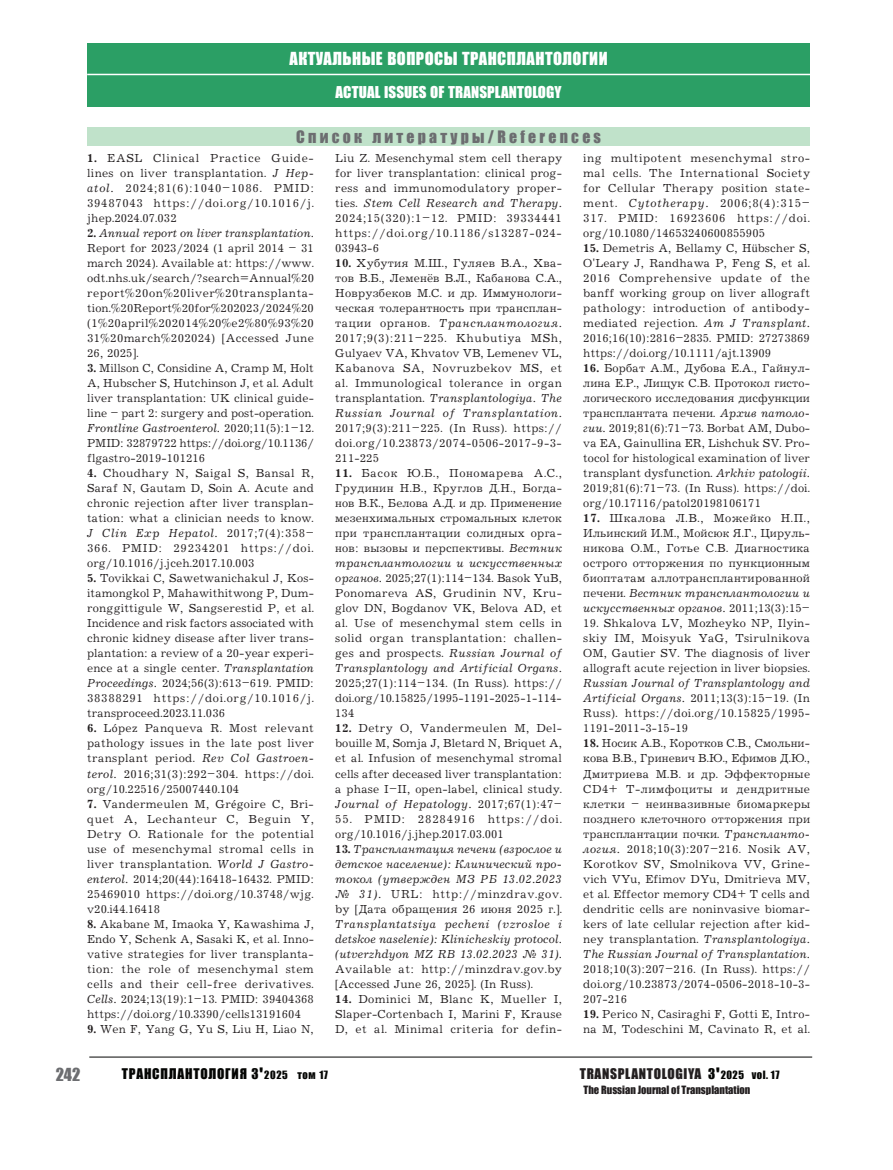
<style>
.page{position:relative;width:893px;height:1170px;background:#fff}
.page>*{position:absolute;margin:0;border:0;box-sizing:border-box;transform-origin:0 0}
.t1{font:16.5px "Impact";letter-spacing:.025em;color:#fff}
.t2{font:16.5px "Impact";color:#6c6d70}
.t3{font:15.75px "Impact";letter-spacing:.205em;color:#6c6d70}
.t4{font:15px "Impact";letter-spacing:.005em;color:#fff}
.t5{font:13.5px "Impact";letter-spacing:.055em;color:#040503}
.t6{font:13.5px "Impact";letter-spacing:.05em;color:#231f20}
.t7{font:12px/15px "Journal C";letter-spacing:.015em;color:#231f20;text-align:justify}
.t8{font:italic 12px/15px "Journal C";letter-spacing:.01em;color:#231f20;text-align:justify}
.t9{font:12px/15px "Journal C";letter-spacing:.07em;color:#231f20}
.t10{font:10.5px "Impact";color:#231f20}
.t11{font:10.5px "Impact";letter-spacing:.05em;color:#040503}
.s1{font-weight:700}
.s2{font-style:italic}
.s3{font-family:"PT Serif";font-size:10.5px}
.s4{font-weight:700;font-style:normal}
.s5{font-style:normal}
.s6{font-size:19.5px}
.s7{font-size:10.5px}
.s8{color:#040503}
.s9{font-size:19.5px;color:#040503}
</style>
<div class="page">
<hr style="left:89px;top:1056px;width:723px;height:1px;background:#040503">
<div style="left:87px;top:43px;width:723px;height:64px;background:#2b9f65"></div>
<hr style="left:87px;top:74px;width:723px;height:1px;background:#fff">
<div style="left:87px;top:127px;width:723px;height:19px;background:#c0e2ca"></div>
<h1 class="t1" style="left:290px;top:46px;width:319px">АКТУАЛЬНЫЕ ВОПРОСЫ ТРАНСПЛАНТОЛОГИИ</h1>
<p class="t4" style="left:336px;top:81px;width:228px">ACTUAL ISSUES OF TRANSPLANTOLOGY</p>
<h2 class="t3" style="left:296px;top:124px;width:306px">Список литературы/References</h2>
<p class="t7" style="left:87px;top:151px;width:228px"><span class="s1">1.</span> EASL Clinical Practice Guide&shy;lines on liver transplantation. <span class="s2">J Hep&shy;atol.</span> 2024;81(6):1040–1086. PMID:<br>39487043 https://doi.org/10.1016/j. jhep.2024.07.032</p>
<p class="t7" style="left:87px;top:226px;width:228px"><span class="s1">2.</span> <span class="s2">Annual report on liver transplantation.<br></span>Report for 2023/2024 (1 april 2014 – 31 march 2024). Available at: https://www. odt.nhs.uk/search/?search=Annual%20 report%20on%20liver%20transplanta&shy;tion.%20Report%20for%202023/2024%20 (1%20april%202014%20%e2%80%93%20<br>31%20march%202024) [Accessed June 26, 2025].</p>
<p class="t7" style="left:87px;top:361px;width:228px"><span class="s1">3.</span> Millson C, Considine A, Cramp M, Holt A, Hubscher S, Hutchinson J, et al. Adult liver transplantation: UK clinical guide&shy;line – part 2: surgery and post-operation.<br><span class="s2">Frontline Gastroenterol.</span> 2020;11(5):1–12.<br>PMID: 32879722 https://doi.org/10.1136/ flgastro-2019-101216</p>
<p class="t7" style="left:87px;top:466px;width:228px"><span class="s1">4.</span> Choudhary N, Saigal S, Bansal R, Saraf N, Gautam D, Soin A. Acute and chronic rejection after liver transplan&shy;tation: what a clinician needs to know.<br><span class="s2">J Clin Exp Hepatol.</span> 2017;7(4):358– 366. PMID: 29234201 https://doi. org/10.1016/j.jceh.2017.10.003</p>
<p class="t7" style="left:87px;top:571px;width:228px"><span class="s1">5.</span> Tovikkai C, Sawetwanichakul J, Kos&shy;itamongkol P, Mahawithitwong P, Dum&shy;ronggittigule W, Sangserestid P, et al.<br>Incidence and risk factors associated with chronic kidney disease after liver trans&shy;plantation: a review of a 20-year experi&shy;ence at a single center. <span class="s2">Transplantation Proceedings.</span> 2024;56(3):613–619. PMID:<br>38388291 https://doi.org/10.1016/j. transproceed.2023.11.036</p>
<p class="t7" style="left:87px;top:721px;width:228px"><span class="s1">6.</span> L<span class="s3">ó</span>pez Panqueva R. Most relevant pathology issues in the late post liver transplant period. <span class="s2">Rev Col Gastroen&shy;terol.</span> 2016;31(3):292–304. https://doi. org/10.22516/25007440.104</p>
<p class="t7" style="left:87px;top:796px;width:228px"><span class="s1">7.</span> Vandermeulen M, Gr<span class="s3">é</span>goire C, Bri&shy;quet A, Lechanteur C, Beguin Y, Detry O. Rationale for the potential use of mesenchymal stromal cells in liver transplantation. <span class="s2">World J Gastro&shy;enterol.</span> 2014;20(44):16418-16432. PMID:<br>25469010 https://doi.org/10.3748/wjg. v20.i44.16418</p>
<p class="t7" style="left:87px;top:916px;width:228px"><span class="s1">8.</span> Akabane M, Imaoka Y, Kawashima J, Endo Y, Schenk A, Sasaki K, et al. Inno&shy;vative strategies for liver transplanta&shy;tion: the role of mesenchymal stem cells and their cell-free derivatives.<br><span class="s2">Cells.</span> 2024;13(19):1–13. PMID: 39404368 https://doi.org/10.3390/cells13191604</p>
<p class="t7" style="left:87px;top:1021px;width:228px"><span class="s1">9.</span> Wen F, Yang G, Yu S, Liu H, Liao N,</p>
<p class="t7" style="left:335px;top:151px;width:228px">Liu Z. Mesenchymal stem cell therapy for liver transplantation: clinical prog&shy;ress and immunomodulatory proper&shy;ties. <span class="s2">Stem Cell Research and Therapy.<br></span>2024;15(320):1–12. PMID: 39334441 https://doi.org/10.1186/s13287-024- 03943-6</p>
<p class="t7" style="left:335px;top:256px;width:228px"><span class="s1">10.</span> Хубутия М.Ш., Гуляев В.А., Хва&shy;тов В.Б., Леменёв В.Л., Кабанова С.А., Новрузбеков М.С. и др. Иммунологи&shy;ческая толерантность при трансплан&shy;тации органов. <span class="s2">Трансплантология.<br></span>2017;9(3):211–225. Khubutiya MSh, Gulyaev VA, Khvatov VB, Lemenev VL, Kabanova SA, Novruzbekov MS, et al. Immunological tolerance in organ transplantation. <span class="s2">Transplantologiya. The Russian Journal of Transplantation.</span></p>
<p class="t7" style="left:335px;top:421px;width:228px">2017;9(3):211–225. (In Russ). https:// doi.org/10.23873/2074-0506-2017-9-3- 211-225</p>
<p class="t7" style="left:335px;top:466px;width:228px"><span class="s1">11.</span> Басок Ю.Б., Пономарева А.С., Грудинин Н.В., Круглов Д.Н., Богда&shy;нов В.К., Белова А.Д. и др. Применение мезенхимальных стромальных клеток при трансплантации солидных орга&shy;нов: вызовы и перспективы. <span class="s2">Вестник трансплантологии и искусственных органов.</span> 2025;27(1):114–134. Basok YuB, Ponomareva AS, Grudinin NV, Kru&shy;glov DN, Bogdanov VK, Belova AD, et al. Use of mesenchymal stem cells in solid organ transplantation: challen&shy;ges and prospects. <span class="s2">Russian Journal of Transplantology and Artificial Organs.</span></p>
<p class="t7" style="left:335px;top:676px;width:228px">2025;27(1):114–134. (In Russ). https:// doi.org/10.15825/1995-1191-2025-1-114- 134</p>
<p class="t7" style="left:335px;top:721px;width:228px"><span class="s1">12.</span> Detry O, Vandermeulen M, Del&shy;bouille M, Somja J, Bletard N, Briquet A, et al. Infusion of mesenchymal stromal cells after deceased liver transplantation: a phase I–II, open-label, clinical study.<br><span class="s2">Journal of Hepatology.</span> 2017;67(1):47–</p>
<p class="t9" style="left:335px;top:811px;width:228px">55. PMID: 28284916 https://doi. org/10.1016/j.jhep.2017.03.001</p>
<p class="t8" style="left:335px;top:841px;width:228px"><span class="s4">13.</span> Трансплантация печени (взрослое и детское население): Клинический про&shy;токол (утвержден МЗ РБ 13.02.2023 № 31). <span class="s5">URL: http://minzdrav.gov. by [Дата обращения 26 июня 2025 г.].</span></p>
<p class="t8" style="left:335px;top:916px;width:228px">Transplantatsiya pecheni (vzrosloe i detskoe naselenie): Klinicheskiy protocol. (utverzhdyon MZ RB 13.02.2023 № 31).</p>
<p class="t7" style="left:335px;top:961px;width:228px">Available at: http://minzdrav.gov.by [Accessed June 26, 2025]. (In Russ).</p>
<p class="t7" style="left:335px;top:991px;width:228px"><span class="s1">14.</span> Dominici M, Blanc K, Mueller I, Slaper-Cortenbach I, Marini F, Krause D, et al. Minimal criteria for defin-</p>
<p class="t7" style="left:583px;top:151px;width:228px">ing multipotent mesenchymal stro&shy;mal cells. The International Society for Cellular Therapy position state&shy;ment. <span class="s2">Cytotherapy.</span> 2006;8(4):315– 317. PMID: 16923606 https://doi. org/10.1080/14653240600855905</p>
<p class="t7" style="left:583px;top:241px;width:228px"><span class="s1">15.</span> Demetris A, Bellamy C, H<span class="s3">ü</span>bscher S, O'Leary J, Randhawa P, Feng S, et al.<br>2016 Comprehensive update of the banff working group on liver allograft pathology: introduction of antibody&shy;mediated rejection. <span class="s2">Am J Transplant.<br></span>2016;16(10):2816–2835. PMID: 27273869 https://doi.org/10.1111/ajt.13909</p>
<p class="t7" style="left:583px;top:361px;width:228px"><span class="s1">16.</span> Борбат А.М., Дубова Е.А., Гайнул&shy;лина Е.Р., Лищук С.В. Протокол гисто&shy;логического исследования дисфункции трансплантата печени. <span class="s2">Архив патоло&shy;гии.</span> 2019;81(6):71–73. Borbat AM, Dubo&shy;va EA, Gainullina ER, Lishchuk SV. Pro&shy;tocol for histological examination of liver transplant dysfunction. <span class="s2">Arkhiv patologii.<br></span>2019;81(6):71–73. (In Russ). https://doi. org/10.17116/patol20198106171</p>
<p class="t7" style="left:583px;top:511px;width:228px"><span class="s1">17.</span> Шкалова Л.В., Можейко Н.П., Ильинский И.М., Мойсюк Я.Г., Цируль&shy;никова О.М., Готье С.В. Диагностика острого отторжения по пункционным биоптатам аллотрансплантированной печени. <span class="s2">Вестник трансплантологии и искусственных органов.</span> 2011;13(3):15–</p>
<p class="t7" style="left:583px;top:616px;width:228px">19. Shkalova LV, Mozheyko NP, Ilyin&shy;skiy IM, Moisyuk YaG, Tsirulnikova OM, Gautier SV. The diagnosis of liver allograft acute rejection in liver biopsies.</p>
<p class="t7" style="left:583px;top:676px;width:228px"><span class="s2">Russian Journal of Transplantology and Artificial Organs.</span> 2011;13(3):15–19. (In Russ). https://doi.org/10.15825/1995- 1191-2011-3-15-19</p>
<p class="t7" style="left:583px;top:736px;width:228px;text-align:left"><span class="s1">18.</span> Носик А.В., Коротков С.В., Смольни&shy;кова В.В., Гриневич В.Ю., Ефимов Д.Ю., Дмитриева М.В. и др. Эффекторные CD4+ Т-лимфоциты и дендритные клетки – неинвазивные биомаркеры позднего клеточного отторжения при трансплантации почки. <span class="s2">Транспланто&shy;логия.</span> 2018;10(3):207–216. Nosik AV, Korotkov SV, Smolnikova VV, Grine&shy;vich VYu, Efimov DYu, Dmitrieva MV, et al. Effector memory CD4+ T cells and dendritic cells are noninvasive biomar&shy;kers of late cellular rejection after kid&shy;ney transplantation. <span class="s2">Transplantologiya.<br>The Russian Journal of Transplantation.</span></p>
<p class="t7" style="left:583px;top:961px;width:228px">2018;10(3):207–216. (In Russ). https:// doi.org/10.23873/2074-0506-2018-10-3- 207-216</p>
<p class="t7" style="left:583px;top:1006px;width:228px"><span class="s1">19.</span> Perico N, Casiraghi F, Gotti E, Intro&shy;na M, Todeschini M, Cavinato R, et al.</p>
<h1 class="t2" style="left:56px;top:1061px;width:26px">242</h1>
<p class="t11" style="left:721px;top:1066px;width:60px">2025 vol. 17</p>
<p class="t10" style="left:584px;top:1081px;width:168px">The Russian Journal of Transplantation</p>
<p class="t5" style="left:122px;top:1063px;width:208px">ТРАНСПЛАНТОЛОГИЯ 3<span class="s6">'</span><span class="s7">2025 том 17</span></p>
<p class="t6" style="left:580px;top:1063px;width:141px">TRANSPLANTOLOGIYA <span class="s8">3</span><span class="s9">'</span></p>
</div>
